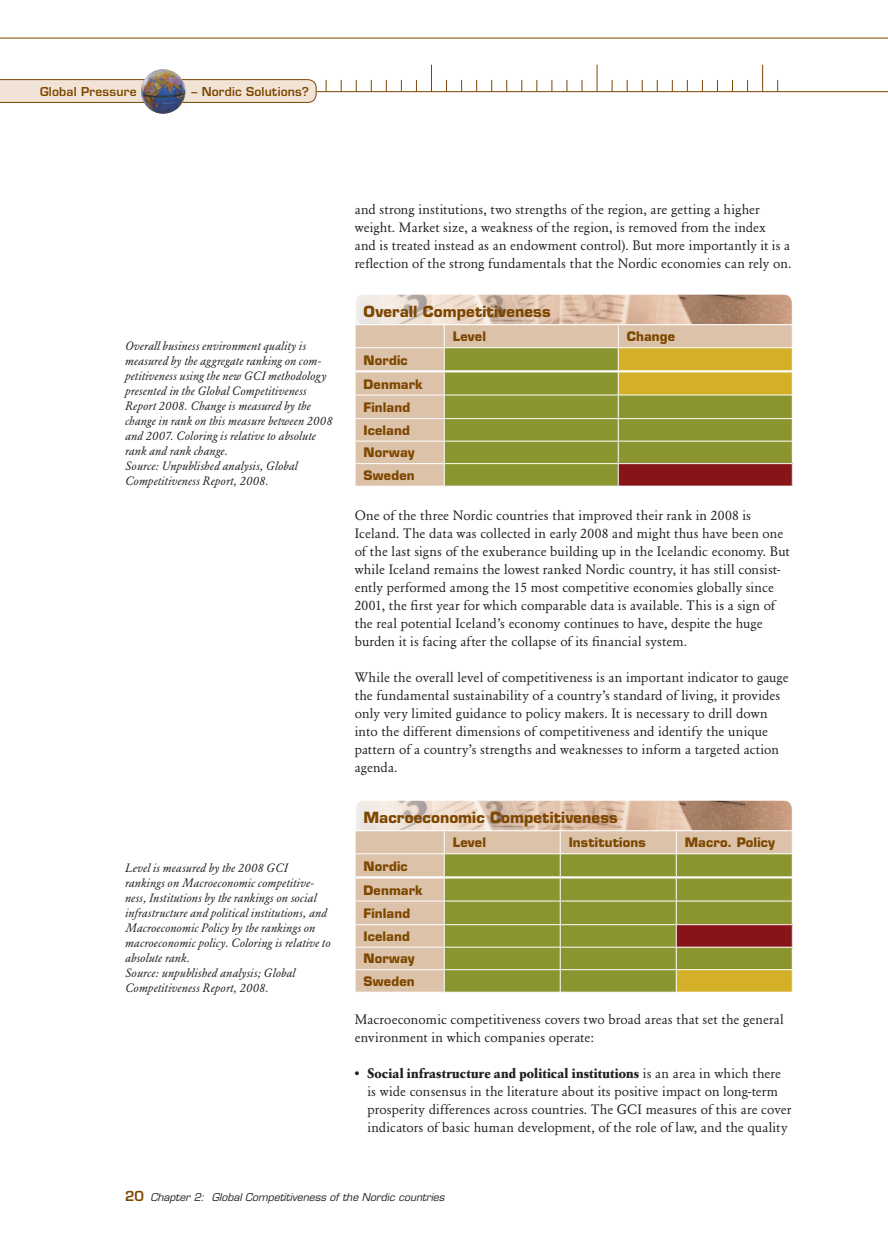
<style>
.page{position:relative;width:888px;height:1258px;background:#fff}
.page>*{position:absolute;margin:0;border:0;box-sizing:border-box;transform-origin:0 0}
.t1{font:700 15px "Eurostile";letter-spacing:.01em;color:#7d4700}
.t2{font:13.5px/18px "Garamond BE";letter-spacing:.01em;color:#231f20}
.t3{font:700 12.75px/23px "Eurostile";letter-spacing:.01em;color:#7d4700}
.t4{font:italic 12px/15px "Garamond BE";letter-spacing:.015em;color:#231f20}
.t5{font:600 12px "Eurostile";letter-spacing:.015em;color:#7d4700}
.t6{font:italic 10.5px "Eurostile LT Std";color:#231f20}
.s1{font-weight:700}
.s2{font-family:"Eurostile";font-weight:600;font-style:normal;font-size:13.5px;color:#7d4700}
</style>
<div class="page">
<svg style="left:0;top:38px;width:888px;height:54px"></svg>
<svg style="left:597px;top:65px;width:1px;height:26px"></svg>
<svg style="left:431px;top:65px;width:1px;height:26px"></svg>
<svg style="left:762px;top:65px;width:1px;height:26px"></svg>
<svg style="left:0;top:79px;width:316px;height:24px;background:#e6d6c4"></svg>
<img style="left:141px;top:69px;width:44px;height:45px;border-radius:22px">
<svg style="left:355px;top:294px;width:438px;height:192px;background:#b5a767"></svg>
<hr style="left:355px;top:370px;width:89px;height:2px;background:#fff">
<hr style="left:444px;top:370px;width:174px;height:2px;background:#fff">
<hr style="left:618px;top:370px;width:174px;height:2px;background:#fff">
<svg style="left:355px;top:800px;width:438px;height:192px;background:#b1a768"></svg>
<hr style="left:355px;top:876px;width:89px;height:2px;background:#fff">
<hr style="left:444px;top:876px;width:116px;height:2px;background:#fff">
<hr style="left:560px;top:876px;width:116px;height:2px;background:#fff">
<hr style="left:676px;top:876px;width:116px;height:2px;background:#fff">
<p class="t5" style="left:40px;top:84px;width:98px">Global Pressure</p>
<p class="t5" style="left:191px;top:84px;width:119px">– Nordic Solutions?</p>
<p class="t4" style="left:125px;top:339px;width:209px">Overall business environment quality is measured by the aggregate ranking on com&shy;petitiveness using the new GCI methodology presented in the Global Competitiveness Report 2008. Change is measured by the change in rank on this measure between 2008 and 2007. Coloring is relative to absolute rank and rank change.<br>Source: Unpublished analysis, Global Competitiveness Report, 2008.</p>
<p class="t4" style="left:125px;top:860px;width:207px">Level is measured by the 2008 GCI<br>rankings on Macroeconomic competitive&shy;ness, Institutions by the rankings on social infrastructure and political institutions, and Macroeconomic Policy by the rankings on macroeconomic policy. Coloring is relative to absolute rank.<br>Source: unpublished analysis; Global Competitiveness Report, 2008.</p>
<p class="t2" style="left:355px;top:200px;width:438px">and strong institutions, two strengths of the region, are getting a higher weight. Market size, a weakness of the region, is removed from the index<br>and is treated instead as an endowment control). But more importantly it is a reflection of the strong fundamentals that the Nordic economies can rely on.</p>
<p class="t1" style="left:364px;top:302px;width:189px">Overall Competitiveness</p>
<p class="t3" style="left:453px;top:325px;width:35px">Level</p>
<p class="t3" style="left:627px;top:325px;width:50px">Change</p>
<p class="t3" style="left:364px;top:349px;width:61px">Nordic<br>Denmark<br>Finland<br>Iceland<br>Norway<br>Sweden</p>
<p class="t2" style="left:355px;top:506px;width:437px">One of the three Nordic countries that improved their rank in 2008 is Iceland. The data was collected in early 2008 and might thus have been one of the last signs of the exuberance building up in the Icelandic economy. But while Iceland remains the lowest ranked Nordic country, it has still consist&shy;ently performed among the 15 most competitive economies globally since 2001, the first year for which comparable data is available. This is a sign of the real potential Iceland’s economy continues to have, despite the huge burden it is facing after the collapse of its financial system.</p>
<p class="t2" style="left:355px;top:668px;width:436px">While the overall level of competitiveness is an important indicator to gauge the fundamental sustainability of a country’s standard of living, it provides only very limited guidance to policy makers. It is necessary to drill down into the different dimensions of competitiveness and identify the unique pattern of a country’s strengths and weaknesses to inform a targeted action agenda.</p>
<p class="t1" style="left:364px;top:808px;width:256px">Macroeconomic Competitiveness</p>
<p class="t3" style="left:453px;top:831px;width:35px">Level</p>
<p class="t3" style="left:569px;top:831px;width:79px">Institutions</p>
<p class="t3" style="left:685px;top:831px;width:92px">Macro. Policy</p>
<p class="t3" style="left:364px;top:855px;width:61px">Nordic<br>Denmark<br>Finland<br>Iceland<br>Norway<br>Sweden</p>
<p class="t2" style="left:355px;top:1010px;width:430px">Macroeconomic competitiveness covers two broad areas that set the general environment in which companies operate:</p>
<p class="t2" style="left:367px;top:1064px;width:425px;text-indent:-13px"><span class="s1">• Social infrastructure and political institutions</span> is an area in which there is wide consensus in the literature about its positive impact on long-term prosperity differences across countries. The GCI measures of this are cover indicators of basic human development, of the role of law, and the quality</p>
<p class="t6" style="left:125px;top:1191px;width:321px"><span class="s2">20</span> Chapter 2: Global Competitiveness of the Nordic countries</p>
</div>
